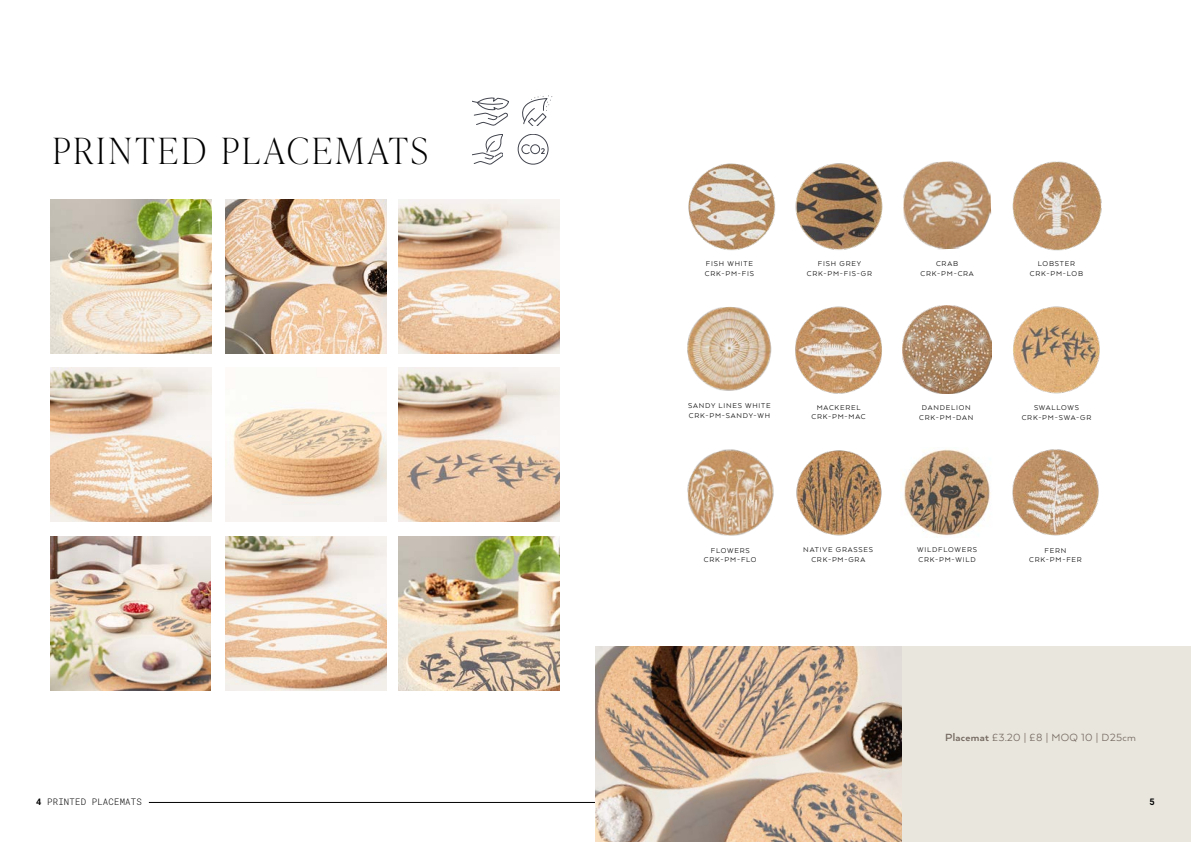
<style>
.page{position:relative;width:1191px;height:842px;background:#fff}
.page>*{position:absolute;margin:0;border:0;box-sizing:border-box;transform-origin:0 0}
.t1{font:100 36px "Ivy Presto Display";letter-spacing:.1em;color:#000}
.t2{font:12px "Arquitecta";letter-spacing:.025em;color:#756961}
.t3{font:300 9px "Roboto Mono";letter-spacing:.02em;color:#000}
.t4{font:700 9px "Roboto Mono";color:#000}
.t5{font:8px/9.6px "Arquitecta";letter-spacing:.1em;color:#000;text-align:center}
.s1{font-weight:700}
.s2{font-family:"Arquitecta W00";font-weight:700}
</style>
<div class="page">
<img style="left:903px;top:305px;width:88px;height:89px">
<img style="left:1012px;top:449px;width:87px;height:87px">
<img style="left:1013px;top:306px;width:87px;height:88px">
<img style="left:795px;top:163px;width:88px;height:87px">
<img style="left:687px;top:307px;width:85px;height:84px">
<img style="left:903px;top:161px;width:89px;height:89px">
<img style="left:687px;top:449px;width:87px;height:87px">
<img style="left:796px;top:450px;width:86px;height:86px">
<img style="left:688px;top:163px;width:88px;height:88px">
<img style="left:795px;top:306px;width:87px;height:88px">
<img style="left:903px;top:449px;width:88px;height:87px">
<img style="left:1012px;top:161px;width:90px;height:90px">
<div style="left:518px;top:134px;width:30px;height:30px;border:1px solid #43454f;border-radius:50%"></div>
<svg style="left:521px;top:144px;width:9px;height:10px"></svg>
<div style="left:530px;top:145px;width:10px;height:9px;border:1px solid #43454f;border-radius:50%"></div>
<svg style="left:541px;top:148px;width:4px;height:6px"></svg>
<svg style="left:472px;top:98px;width:36px;height:27px"></svg>
<svg style="left:522px;top:95px;width:30px;height:30px"></svg>
<svg style="left:472px;top:134px;width:31px;height:30px"></svg>
<hr style="left:149px;top:802px;width:446px;height:1px;background:#000">
<img style="left:225px;top:406px;width:161px;height:116px">
<img style="left:225px;top:199px;width:161px;height:154px">
<img style="left:399px;top:536px;width:160px;height:154px">
<img style="left:50px;top:536px;width:161px;height:154px">
<img style="left:399px;top:368px;width:160px;height:154px">
<img style="left:399px;top:199px;width:160px;height:154px">
<img style="left:50px;top:199px;width:161px;height:154px">
<img style="left:50px;top:368px;width:161px;height:154px">
<img style="left:225px;top:536px;width:161px;height:154px">
<div style="left:901px;top:646px;width:290px;height:196px;background:#e8e6dd"></div>
<img style="left:595px;top:646px;width:306px;height:196px">
<h1 class="t1" style="left:53px;top:126px;width:376px">PRINTED PLACEMATS</h1>
<p class="t3" style="left:36px;top:796px;width:107px"><span class="s1">4</span> PRINTED PLACEMATS</p>
<p class="t5" style="left:705px;top:258px;width:51px;text-align:left">FISH WHITE<br>CRK-PM-FIS</p>
<p class="t5" style="left:807px;top:258px;width:67px">FISH GREY<br>CRK-PM-FIS-GR</p>
<p class="t5" style="left:920px;top:258px;width:55px">CRAB<br>CRK-PM-CRA</p>
<p class="t5" style="left:1030px;top:258px;width:55px">LOBSTER<br>CRK-PM-LOB</p>
<p class="t5" style="left:688px;top:401px;width:84px;text-align:left">SANDY LINES WHITE<br>CRK-PM-SANDY-WH</p>
<p class="t5" style="left:811px;top:402px;width:56px">MACKEREL<br>CRK-PM-MAC</p>
<p class="t5" style="left:919px;top:402px;width:56px">DANDELION<br>CRK-PM-DAN</p>
<p class="t5" style="left:1021px;top:402px;width:71px">SWALLOWS<br>CRK-PM-SWA-GR</p>
<p class="t5" style="left:704px;top:545px;width:54px">FLOWERS<br>CRK-PM-FLO</p>
<p class="t5" style="left:803px;top:545px;width:71px">NATIVE GRASSES<br>CRK-PM-GRA</p>
<p class="t5" style="left:917px;top:545px;width:61px;text-align:left">WILDFLOWERS<br>CRK-PM-WILD</p>
<p class="t5" style="left:1029px;top:545px;width:54px">FERN<br>CRK-PM-FER</p>
<h2 class="t2" style="left:945px;top:729px;width:192px"><span class="s2">Placemat</span> £3.20 | £8 | MOQ 10 | D25cm</h2>
<p class="t4" style="left:1149px;top:796px;width:7px">5</p>
</div>
